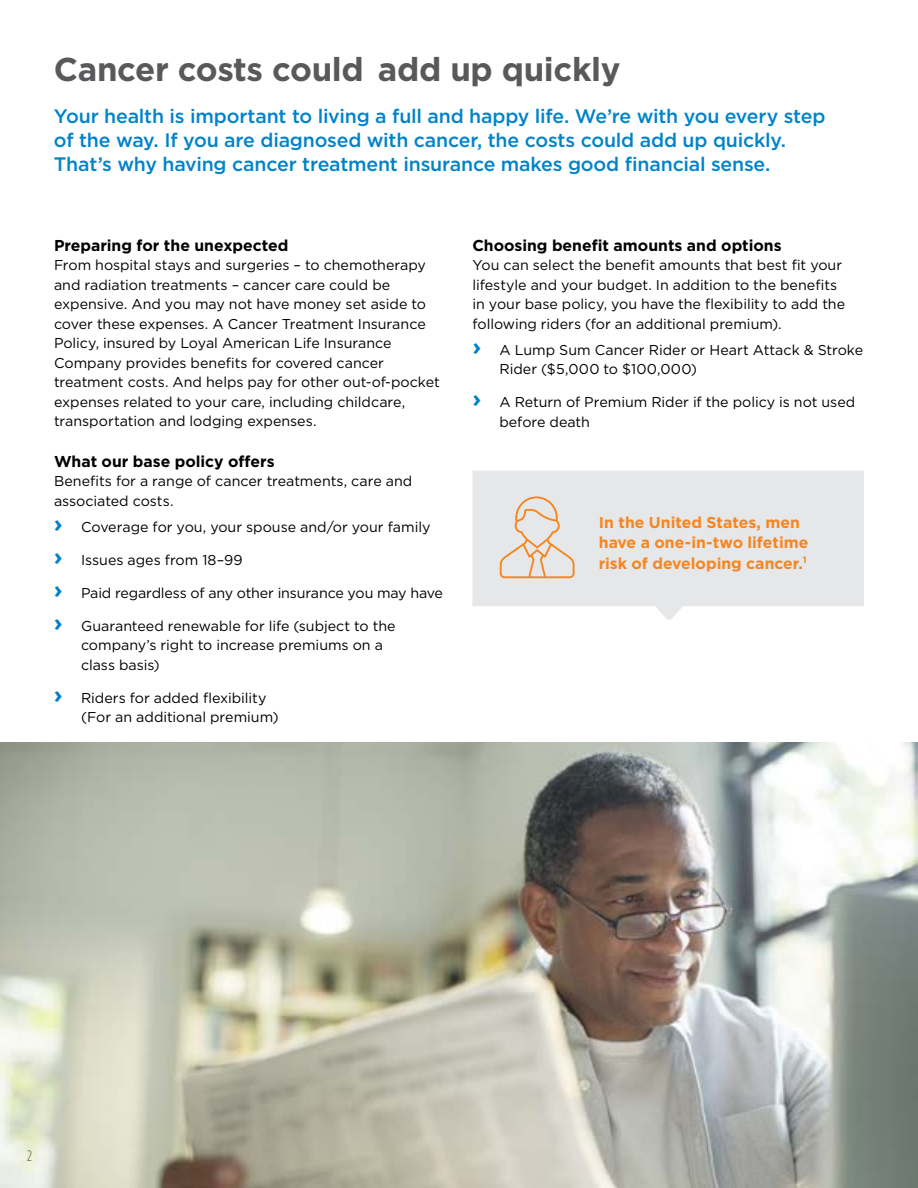
<style>
.page{position:relative;width:918px;height:1188px;background:#fff}
.page>*{position:absolute;margin:0;border:0;box-sizing:border-box;transform-origin:0 0}
.t1{font:700 33px "Gotham";letter-spacing:-.01em;color:#58595b}
.t2{font:500 19.5px/24px "Gotham";letter-spacing:-.01em;color:#0083ca}
.t3{font:700 15.75px "Gotham";color:#000}
.t4{font:700 15.75px/20.2px "Gotham";color:#f6861f}
.t5{font:300 15px "Gotham Condensed";color:#58595b}
.t6{font:14.25px/19.5px "Gotham";color:#000}
.s1{font-weight:700;font-size:24px;color:#0083ca}
</style>
<div class="page">
<svg style="left:472px;top:471px;width:392px;height:149px;fill:#e6e7e8"></svg>
<svg style="left:500px;top:496px;width:75px;height:82px"></svg>
<img style="left:0;top:742px;width:918px;height:446px">
<h1 class="t1" style="left:54px;top:48px;width:568px">Cancer costs could add up quickly</h1>
<h2 class="t2" style="left:54px;top:104px;width:773px">Your health is important to living a full and happy life. We’re with you every step of the way. If you are diagnosed with cancer, the costs could add up quickly.<br>That’s why having cancer treatment insurance makes good financial sense.</h2>
<p class="t3" style="left:54px;top:235px;width:236px">Preparing for the unexpected</p>
<p class="t6" style="left:54px;top:255px;width:387px">From hospital stays and surgeries – to chemotherapy and radiation treatments – cancer care could be expensive. And you may not have money set aside to cover these expenses. A Cancer Treatment Insurance Policy, insured by Loyal American Life Insurance Company provides benefits for covered cancer treatment costs. And helps pay for other out-of-pocket expenses related to your care, including childcare, transportation and lodging expenses.</p>
<p class="t3" style="left:54px;top:451px;width:222px">What our base policy offers</p>
<p class="t6" style="left:54px;top:471px;width:360px">Benefits for a range of cancer treatments, care and associated costs.</p>
<p class="t6" style="left:54px;top:517px;width:378px"><span class="s1">›</span> Coverage for you, your spouse and/or your family</p>
<p class="t6" style="left:54px;top:550px;width:190px"><span class="s1">›</span> Issues ages from 18–99</p>
<p class="t6" style="left:54px;top:583px;width:391px"><span class="s1">›</span> Paid regardless of any other insurance you may have</p>
<p class="t6" style="left:81px;top:616px;width:316px;text-indent:-27px"><span class="s1">›</span> Guaranteed renewable for life (subject to the company’s right to increase premiums on a class basis)</p>
<p class="t6" style="left:81px;top:688px;width:199px;text-indent:-27px"><span class="s1">›</span> Riders for added flexibility (For an additional premium)</p>
<p class="t3" style="left:472px;top:235px;width:311px">Choosing benefit amounts and options</p>
<p class="t6" style="left:472px;top:255px;width:374px">You can select the benefit amounts that best fit your lifestyle and your budget. In addition to the benefits in your base policy, you have the flexibility to add the following riders (for an additional premium).</p>
<p class="t6" style="left:500px;top:340px;width:365px;text-indent:-27px"><span class="s1">›</span> A Lump Sum Cancer Rider or Heart Attack &amp; Stroke<br>Rider ($5,000 to $100,000)</p>
<p class="t6" style="left:500px;top:392px;width:357px;text-indent:-27px"><span class="s1">›</span> A Return of Premium Rider if the policy is not used before death</p>
<p class="t4" style="left:599px;top:512px;width:211px">In the United States, men have a one-in-two lifetime risk of developing cancer.<sup>1</sup></p>
<p class="t5" style="left:27px;top:1147px;width:6px">2</p>
</div>
